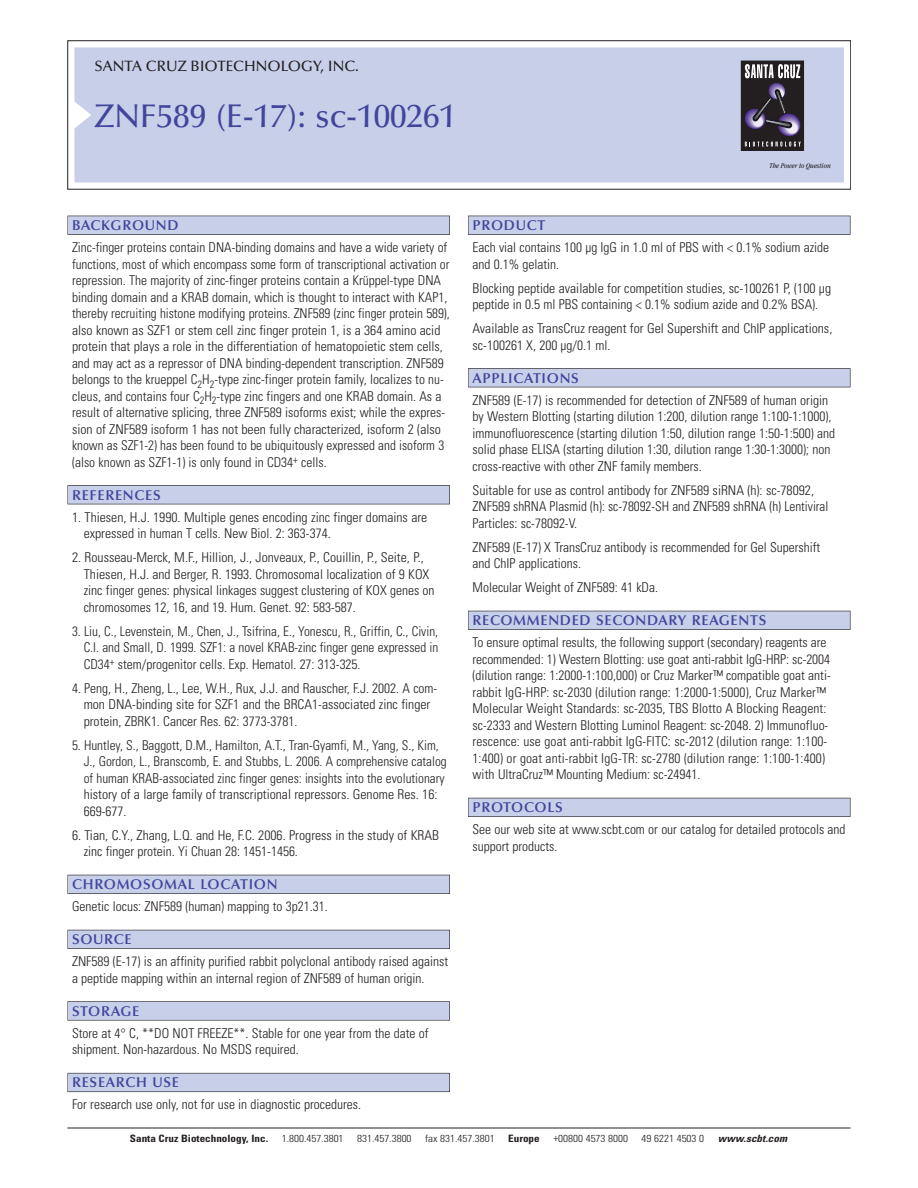
<style>
.page{position:relative;width:918px;height:1188px;background:#fff}
.page>*{position:absolute;margin:0;border:0;box-sizing:border-box;transform-origin:0 0}
.t1{font:500 33px "Optima";color:#41459c}
.t2{font:500 15px "Optima";color:#231f20}
.t3{font:600 14.25px "Optima";letter-spacing:.05em;color:#41459c}
.t4{font:300 condensed 13.5px/16.5px "Univers";color:#231f20}
.t5{font:300 condensed 10.2px "Univers";color:#231f20;scale:1.1 1}
.t6{font:700 condensed 10.2px "Univers";color:#231f20;scale:1.1 1}
.t7{font:italic 700 condensed 10.2px "Univers";color:#231f20;scale:1.1 1}
.t8{font:italic condensed 7.5px "Garamond";color:#231f20}
</style>
<div class="page">
<div style="left:74px;top:47px;width:770px;height:135px;background:#c7cfe9"></div>
<div style="left:741px;top:61px;width:62px;height:89px;background:#231f20"></div>
<div style="left:741px;top:61px;width:63px;height:90px;border:1px solid #231f20"></div>
<svg style="left:741px;top:64px;width:64px;height:83px"></svg>
<div style="left:68px;top:216px;width:382px;height:19px;background:#64636a"></div>
<div style="left:68px;top:216px;width:381px;height:18px;background:#c7cfe9"></div>
<div style="left:68px;top:485px;width:382px;height:19px;background:#64636a"></div>
<div style="left:68px;top:486px;width:381px;height:18px;background:#c7cfe9"></div>
<div style="left:68px;top:875px;width:382px;height:19px;background:#63636c"></div>
<div style="left:68px;top:875px;width:381px;height:18px;background:#c7cfe9"></div>
<div style="left:68px;top:930px;width:382px;height:19px;background:#63646e"></div>
<div style="left:68px;top:930px;width:381px;height:18px;background:#c7cfe9"></div>
<svg style="left:68px;top:1001px;width:382px;height:20px"></svg>
<div style="left:68px;top:1002px;width:381px;height:18px;background:#c7cfe9"></div>
<div style="left:68px;top:1073px;width:382px;height:19px;background:#717380"></div>
<div style="left:68px;top:1073px;width:381px;height:18px;background:#c7cfe9"></div>
<div style="left:468px;top:216px;width:382px;height:19px;background:#64636a"></div>
<div style="left:468px;top:216px;width:382px;height:18px;background:#c7cfe9"></div>
<div style="left:468px;top:368px;width:382px;height:19px;background:#64636a"></div>
<div style="left:468px;top:369px;width:382px;height:18px;background:#c7cfe9"></div>
<div style="left:468px;top:611px;width:382px;height:19px;background:#63636c"></div>
<div style="left:468px;top:611px;width:382px;height:18px;background:#c7cfe9"></div>
<div style="left:468px;top:798px;width:382px;height:19px;background:#63646e"></div>
<div style="left:468px;top:798px;width:382px;height:18px;background:#c7cfe9"></div>
<hr style="left:68px;top:1128px;width:782px;height:1px;background:#231f20">
<p class="t2" style="left:94px;top:60px;width:266px">SANTA CRUZ BIOTECHNOLOGY, INC.</p>
<h1 class="t1" style="left:94px;top:102px;width:363px">ZNF589 (E-17): sc-100261</h1>
<p class="t3" style="left:72px;top:219px;width:108px">BACKGROUND</p>
<p class="t4" style="left:72px;top:240px;width:379px">Zinc-finger proteins contain DNA-binding domains and have a wide variety of functions, most of which encompass some form of transcriptional activation or repression. The majority of zinc-finger proteins contain a Krüppel-type DNA binding domain and a KRAB domain, which is thought to interact with KAP1, thereby recruiting histone modifying proteins. ZNF589 (zinc finger protein 589), also known as SZF1 or stem cell zinc finger protein 1, is a 364 amino acid protein that plays a role in the differentiation of hematopoietic stem cells, and may act as a repressor of DNA binding-dependent transcription. ZNF589 belongs to the krueppel C<sub>2</sub>H<sub>2</sub>-type zinc-finger protein family, localizes to nu&shy;cleus, and contains four C<sub>2</sub>H<sub>2</sub>-type zinc fingers and one KRAB domain. As a result of alternative splicing, three ZNF589 isoforms exist; while the expres&shy;sion of ZNF589 isoform 1 has not been fully characterized, isoform 2 (also known as SZF1-2) has been found to be ubiquitously expressed and isoform 3 (also known as SZF1-1) is only found in CD34<sup>+</sup> cells.</p>
<p class="t3" style="left:72px;top:489px;width:90px">REFERENCES</p>
<p class="t4" style="left:84px;top:510px;width:345px;text-indent:-12px">1. Thiesen, H.J. 1990. Multiple genes encoding zinc finger domains are expressed in human T cells. New Biol. 2: 363-374.</p>
<p class="t4" style="left:84px;top:550px;width:352px;text-indent:-12px">2. Rousseau-Merck, M.F., Hillion, J., Jonveaux, P., Couillin, P., Seite, P., Thiesen, H.J. and Berger, R. 1993. Chromosomal localization of 9 KOX zinc finger genes: physical linkages suggest clustering of KOX genes on chromosomes 12, 16, and 19. Hum. Genet. 92: 583-587.</p>
<p class="t4" style="left:84px;top:624px;width:356px;text-align:justify;text-indent:-12px">3. Liu, C., Levenstein, M., Chen, J., Tsifrina, E., Yonescu, R., Griffin, C., Civin, C.I. and Small, D. 1999. SZF1: a novel KRAB-zinc finger gene expressed in CD34<sup>+</sup> stem/progenitor cells. Exp. Hematol. 27: 313-325.</p>
<p class="t4" style="left:84px;top:681px;width:355px;text-indent:-12px">4. Peng, H., Zheng, L., Lee, W.H., Rux, J.J. and Rauscher, F.J. 2002. A com&shy;mon DNA-binding site for SZF1 and the BRCA1-associated zinc finger protein, ZBRK1. Cancer Res. 62: 3773-3781.</p>
<p class="t4" style="left:84px;top:738px;width:365px;text-indent:-12px">5. Huntley, S., Baggott, D.M., Hamilton, A.T., Tran-Gyamfi, M., Yang, S., Kim, J., Gordon, L., Branscomb, E. and Stubbs, L. 2006. A comprehensive catalog of human KRAB-associated zinc finger genes: insights into the evolutionary history of a large family of transcriptional repressors. Genome Res. 16:<br>669-677.</p>
<p class="t4" style="left:84px;top:828px;width:357px;text-indent:-12px">6. Tian, C.Y., Zhang, L.Q. and He, F.C. 2006. Progress in the study of KRAB zinc finger protein. Yi Chuan 28: 1451-1456.</p>
<p class="t3" style="left:72px;top:878px;width:207px">CHROMOSOMAL LOCATION</p>
<p class="t4" style="left:72px;top:900px;width:257px">Genetic locus: ZNF589 (human) mapping to 3p21.31.</p>
<p class="t3" style="left:72px;top:933px;width:61px">SOURCE</p>
<p class="t4" style="left:72px;top:955px;width:378px">ZNF589 (E-17) is an affinity purified rabbit polyclonal antibody raised against a peptide mapping within an internal region of ZNF589 of human origin.</p>
<p class="t3" style="left:72px;top:1005px;width:69px">STORAGE</p>
<p class="t4" style="left:72px;top:1026px;width:358px">Store at 4° C, **DO NOT FREEZE**. Stable for one year from the date of shipment. Non-hazardous. No MSDS required.</p>
<p class="t3" style="left:72px;top:1077px;width:109px">RESEARCH USE</p>
<p class="t4" style="left:72px;top:1098px;width:290px">For research use only, not for use in diagnostic procedures.</p>
<p class="t8" style="left:769px;top:163px;width:63px">The Power to Question</p>
<p class="t3" style="left:473px;top:219px;width:74px">PRODUCT</p>
<p class="t4" style="left:473px;top:240px;width:358px">Each vial contains 100 µg IgG in 1.0 ml of PBS with &lt; 0.1% sodium azide and 0.1% gelatin.</p>
<p class="t4" style="left:473px;top:281px;width:360px">Blocking peptide available for competition studies, sc-100261 P, (100 µg peptide in 0.5 ml PBS containing &lt; 0.1% sodium azide and 0.2% BSA).</p>
<p class="t4" style="left:473px;top:321px;width:361px">Available as TransCruz reagent for Gel Supershift and ChIP applications, sc-100261 X, 200 µg/0.1 ml.</p>
<p class="t3" style="left:473px;top:372px;width:108px">APPLICATIONS</p>
<p class="t4" style="left:473px;top:393px;width:364px">ZNF589 (E-17) is recommended for detection of ZNF589 of human origin by Western Blotting (starting dilution 1:200, dilution range 1:100-1:1000), immunofluorescence (starting dilution 1:50, dilution range 1:50-1:500) and solid phase ELISA (starting dilution 1:30, dilution range 1:30-1:3000); non cross-reactive with other ZNF family members.</p>
<p class="t4" style="left:473px;top:483px;width:357px">Suitable for use as control antibody for ZNF589 siRNA (h): sc-78092,<br>ZNF589 shRNA Plasmid (h): sc-78092-SH and ZNF589 shRNA (h) Lentiviral<br>Particles: sc-78092-V.</p>
<p class="t4" style="left:473px;top:540px;width:349px">ZNF589 (E-17) X TransCruz antibody is recommended for Gel Supershift and ChIP applications.</p>
<p class="t4" style="left:473px;top:580px;width:187px">Molecular Weight of ZNF589: 41 kDa.</p>
<p class="t3" style="left:473px;top:614px;width:295px">RECOMMENDED SECONDARY REAGENTS</p>
<p class="t4" style="left:473px;top:636px;width:360px">To ensure optimal results, the following support (secondary) reagents are recommended: 1) Western Blotting: use goat anti-rabbit IgG-HRP: sc-2004 (dilution range: 1:2000-1:100,000) or Cruz Marker™ compatible goat anti&shy;rabbit IgG-HRP: sc-2030 (dilution range: 1:2000-1:5000), Cruz Marker™ Molecular Weight Standards: sc-2035, TBS Blotto A Blocking Reagent: sc-2333 and Western Blotting Luminol Reagent: sc-2048. 2) Immunofluo&shy;rescence: use goat anti-rabbit IgG-FITC: sc-2012 (dilution range: 1:100- 1:400) or goat anti-rabbit IgG-TR: sc-2780 (dilution range: 1:100-1:400) with UltraCruz™ Mounting Medium: sc-24941.</p>
<p class="t3" style="left:473px;top:801px;width:92px">PROTOCOLS</p>
<p class="t4" style="left:473px;top:823px;width:375px">See our web site at www.scbt.com or our catalog for detailed protocols and support products.</p>
<p class="t6" style="left:130px;top:1135px;width:127px">Santa Cruz Biotechnology, Inc.</p>
<p class="t5" style="left:282px;top:1135px;width:58px">1.800.457.3801</p>
<p class="t5" style="left:357px;top:1135px;width:51px">831.457.3800</p>
<p class="t5" style="left:425px;top:1135px;width:65px">fax 831.457.3801</p>
<p class="t6" style="left:508px;top:1135px;width:30px">Europe</p>
<p class="t5" style="left:553px;top:1135px;width:69px">+00800 4573 8000</p>
<p class="t5" style="left:642px;top:1135px;width:58px">49 6221 4503 0</p>
<p class="t7" style="left:718px;top:1135px;width:67px">www.scbt.com</p>
</div>
